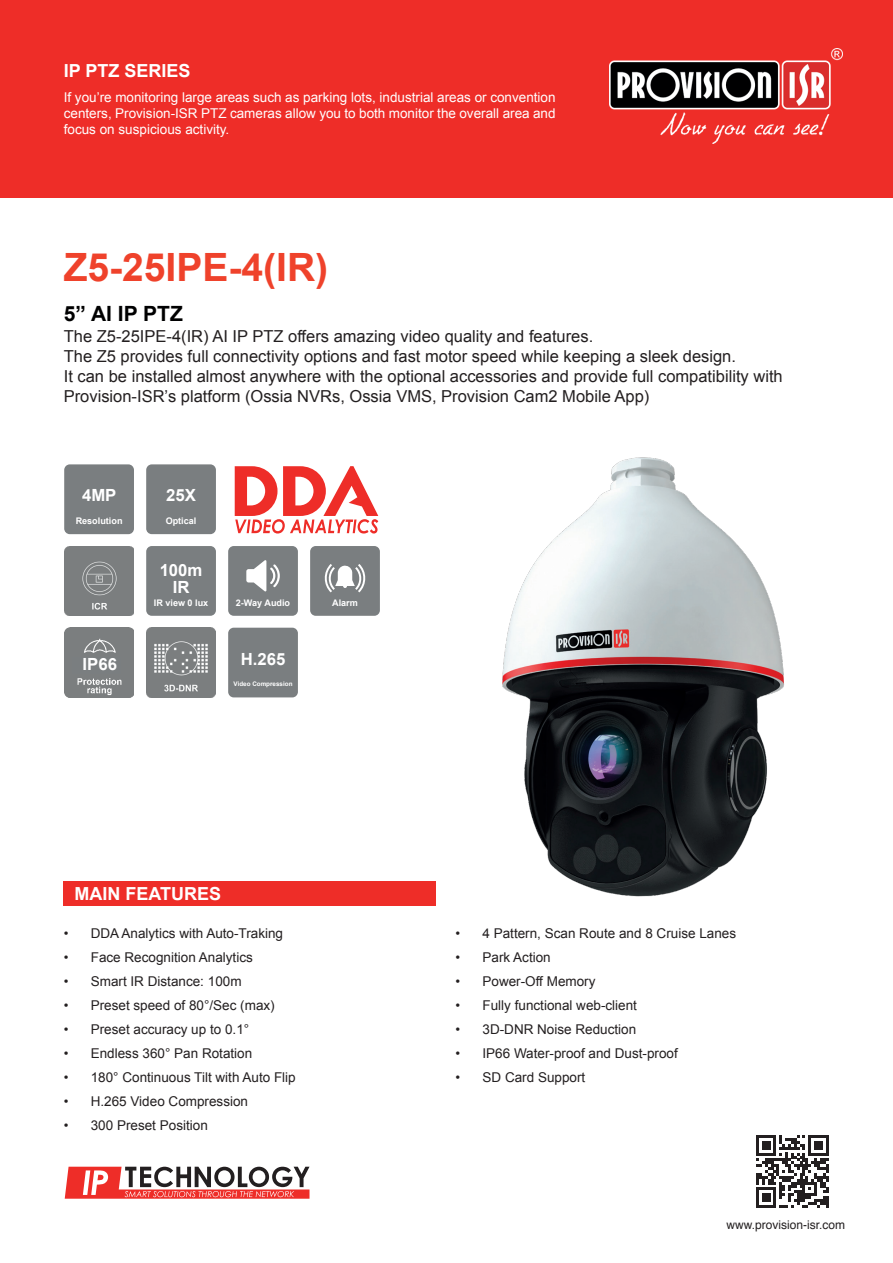
<style>
.page{position:relative;width:893px;height:1263px;background:#fff}
.page>*{position:absolute;margin:0;border:0;box-sizing:border-box;transform-origin:0 0}
.t1{font:700 39px "Arial";color:#ef422b}
.t2{font:700 21px "Arial";color:#000001}
.t3{font:700 18px "Arial";color:#fff}
.t4{font:700 16.8px/16.4px "Arial";color:#fff;text-align:center}
.t5{font:16.5px/19.8px "Arial";color:#231f20}
.t6{font:13.5px "Arial";color:#231f20}
.t7{font:13.5px/16.2px "Arial";color:#fff;text-align:justify}
.t8{font:12px "Helvetica";color:#231f20}
.t9{font:700 9.15px "Arial";color:#fff}
.t10{font:700 9px "Arial";color:#fff}
.t11{font:700 6.3px "Arial";color:#fff}
</style>
<div class="page">
<div style="left:0;top:0;width:893px;height:198px;background:#ee2d28"></div>
<img style="left:610px;top:49px;width:232px;height:95px">
<svg style="left:756px;top:1135px;width:72px;height:73px"></svg>
<div style="left:64px;top:882px;width:372px;height:24px;background:#ee2d28"></div>
<img style="left:502px;top:457px;width:282px;height:440px">
<div style="left:64px;top:464px;width:70px;height:70px;background:#7a7e80;border-radius:6px"></div>
<img style="left:64px;top:546px;width:70px;height:70px">
<img style="left:64px;top:628px;width:70px;height:69px">
<div style="left:72px;top:657px;width:49px;height:16px;background:#7a7e80"></div>
<div style="left:146px;top:464px;width:70px;height:70px;background:#7a7e80;border-radius:6px"></div>
<div style="left:146px;top:546px;width:70px;height:70px;background:#7a7e80;border-radius:6px"></div>
<img style="left:146px;top:628px;width:70px;height:69px">
<svg style="left:235px;top:466px;width:143px;height:67px"></svg>
<div style="left:228px;top:546px;width:70px;height:70px;background:#7a7e80;border-radius:6px"></div>
<svg style="left:246px;top:560px;width:34px;height:31px"></svg>
<div style="left:228px;top:628px;width:70px;height:69px;background:#7a7e80;border-radius:6px"></div>
<div style="left:310px;top:546px;width:70px;height:70px;background:#7a7e80;border-radius:6px"></div>
<svg style="left:324px;top:564px;width:42px;height:28px"></svg>
<svg style="left:355px;top:567px;width:8px;height:23px"></svg>
<svg style="left:65px;top:1167px;width:244px;height:32px"></svg>
<h3 class="t3" style="left:64px;top:59px;width:128px">IP PTZ SERIES</h3>
<p class="t7" style="left:64px;top:89px;width:493px">If you’re monitoring large areas such as parking lots, industrial areas or convention centers, Provision-ISR PTZ cameras allow you to both monitor the overall area and focus on suspicious activity.</p>
<h1 class="t1" style="left:64px;top:242px;width:266px">Z5-25IPE-4(IR)</h1>
<h2 class="t2" style="left:64px;top:300px;width:121px">5” AI IP PTZ</h2>
<p class="t5" style="left:64px;top:327px;width:720px">The Z5-25IPE-4(IR) AI IP PTZ offers amazing video quality and features.<br>The Z5 provides full connectivity options and fast motor speed while keeping a sleek design.<br>It can be installed almost anywhere with the optional accessories and provide full compatibility with Provision-ISR’s platform (Ossia NVRs, Ossia VMS, Provision Cam2 Mobile App)</p>
<p class="t4" style="left:82px;top:488px;width:36px">4MP</p>
<p class="t4" style="left:166px;top:488px;width:31px">25X</p>
<p class="t9" style="left:76px;top:515px;width:48px">Resolution</p>
<p class="t10" style="left:166px;top:515px;width:32px">Optical</p>
<p class="t4" style="left:160px;top:563px;width:44px">100m<br>IR</p>
<p class="t10" style="left:154px;top:597px;width:56px">IR view 0 lux</p>
<p class="t10" style="left:236px;top:597px;width:56px">2-Way Audio</p>
<p class="t9" style="left:332px;top:597px;width:27px">Alarm</p>
<p class="t4" style="left:83px;top:657px;width:36px">IP66</p>
<p class="t4" style="left:241px;top:651px;width:46px">H.265</p>
<p class="t11" style="left:234px;top:680px;width:60px">Video Compression</p>
<h3 class="t3" style="left:74px;top:882px;width:148px">MAIN FEATURES</h3>
<p class="t6" style="left:64px;top:924px;width:221px">• DDA Analytics with Auto-Traking</p>
<p class="t6" style="left:64px;top:948px;width:191px">• Face Recognition Analytics</p>
<p class="t6" style="left:64px;top:972px;width:179px">• Smart IR Distance: 100m</p>
<p class="t6" style="left:64px;top:996px;width:212px">• Preset speed of 80°/Sec (max)</p>
<p class="t6" style="left:64px;top:1020px;width:187px">• Preset accuracy up to 0.1°</p>
<p class="t6" style="left:64px;top:1044px;width:190px">• Endless 360° Pan Rotation</p>
<p class="t6" style="left:64px;top:1068px;width:234px">• 180° Continuous Tilt with Auto Flip</p>
<p class="t6" style="left:64px;top:1092px;width:186px">• H.265 Video Compression</p>
<p class="t6" style="left:64px;top:1116px;width:146px">• 300 Preset Position</p>
<p class="t6" style="left:455px;top:924px;width:282px">• 4 Pattern, Scan Route and 8 Cruise Lanes</p>
<p class="t6" style="left:455px;top:948px;width:97px">• Park Action</p>
<p class="t6" style="left:455px;top:972px;width:142px">• Power-Off Memory</p>
<p class="t6" style="left:455px;top:996px;width:183px">• Fully functional web-client</p>
<p class="t6" style="left:455px;top:1020px;width:182px">• 3D-DNR Noise Reduction</p>
<p class="t6" style="left:455px;top:1044px;width:224px">• IP66 Water-proof and Dust-proof</p>
<p class="t6" style="left:455px;top:1068px;width:131px">• SD Card Support</p>
<p class="t8" style="left:727px;top:1216px;width:120px">www.provision-isr.com</p>
</div>
